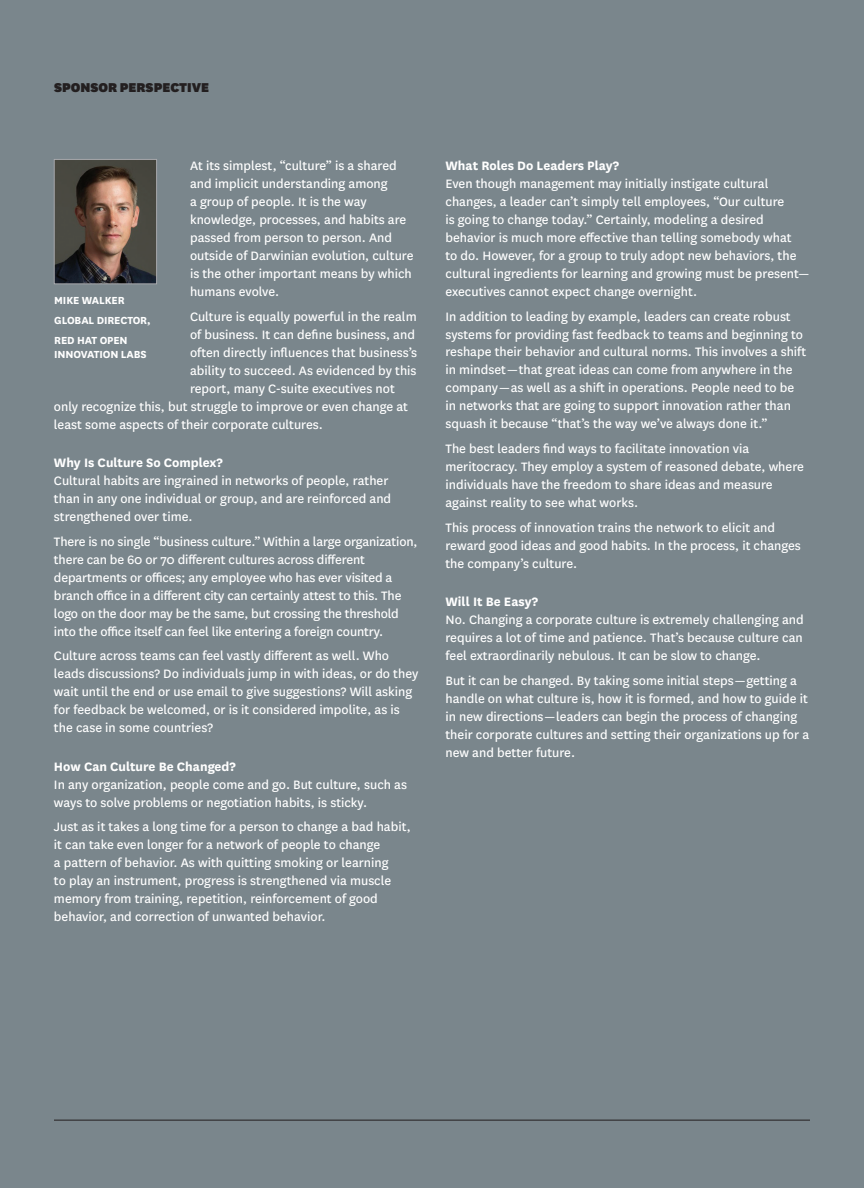
<style>
.page{position:relative;width:864px;height:1188px;background:#7a868c}
.page>*{position:absolute;margin:0;border:0;box-sizing:border-box;transform-origin:0 0}
.t1{font:900 15px "National HBR";color:#231f20}
.t2{font:14.25px/18px "National HBR";color:#fff}
.t3{font:700 14.25px "National HBR";color:#fff}
.t4{font:700 12px/20.2px "National HBR";letter-spacing:-.01em;color:#fff}
</style>
<div class="page">
<hr style="left:54px;top:1120px;width:756px;height:1px;background:#231f20">
<img style="left:56px;top:161px;width:99px;height:121px">
<div style="left:54px;top:159px;width:103px;height:125px;border:1px solid #a8a9ad"></div>
<p class="t1" style="left:54px;top:77px;width:157px">SPONSOR PERSPECTIVE</p>
<p class="t2" style="left:190px;top:156px;width:225px">At its simplest, “culture” is a shared and implicit understanding among<br>a group of people. It is the way knowledge, processes, and habits are passed from person to person. And outside of Darwinian evolution, culture is the other important means by which humans evolve.</p>
<p class="t2" style="left:190px;top:306px;width:228px">Culture is equally powerful in the realm</p>
<p class="t2" style="left:190px;top:324px;width:226px">of business. It can define business, and</p>
<p class="t2" style="left:190px;top:342px;width:229px">often directly influences that business’s</p>
<p class="t2" style="left:190px;top:360px;width:228px">ability to succeed. As evidenced by this</p>
<p class="t2" style="left:190px;top:378px;width:206px">report, many C-suite executives not</p>
<p class="t2" style="left:54px;top:396px;width:355px">only recognize this, but struggle to improve or even change at</p>
<p class="t2" style="left:54px;top:414px;width:270px">least some aspects of their corporate cultures.</p>
<p class="t3" style="left:54px;top:452px;width:170px">Why Is Culture So Complex?</p>
<p class="t2" style="left:54px;top:471px;width:339px">Cultural habits are ingrained in networks of people, rather than in any one individual or group, and are reinforced and strengthened over time.</p>
<p class="t2" style="left:54px;top:531px;width:365px">There is no single “business culture.” Within a large organization, there can be 60 or 70 different cultures across different departments or offices; any employee who has ever visited a branch office in a different city can certainly attest to this. The logo on the door may be the same, but crossing the threshold into the office itself can feel like entering a foreign country.</p>
<p class="t2" style="left:54px;top:646px;width:366px">Culture across teams can feel vastly different as well. Who leads discussions? Do individuals jump in with ideas, or do they wait until the end or use email to give suggestions? Will asking for feedback be welcomed, or is it considered impolite, as is the case in some countries?</p>
<p class="t3" style="left:54px;top:756px;width:183px">How Can Culture Be Changed?</p>
<p class="t2" style="left:54px;top:774px;width:355px">In any organization, people come and go. But culture, such as ways to solve problems or negotiation habits, is sticky.</p>
<p class="t2" style="left:54px;top:817px;width:358px">Just as it takes a long time for a person to change a bad habit, it can take even longer for a network of people to change<br>a pattern of behavior. As with quitting smoking or learning<br>to play an instrument, progress is strengthened via muscle memory from training, repetition, reinforcement of good behavior, and correction of unwanted behavior.</p>
<p class="t4" style="left:54px;top:289px;width:98px">MIKE WALKER<br>GLOBAL DIRECTOR,<br>RED HAT OPEN</p>
<p class="t4" style="left:54px;top:343px;width:94px">INNOVATION LABS</p>
<p class="t3" style="left:446px;top:155px;width:175px">What Roles Do Leaders Play?</p>
<p class="t2" style="left:446px;top:174px;width:366px">Even though management may initially instigate cultural changes, a leader can’t simply tell employees, “Our culture<br>is going to change today.” Certainly, modeling a desired behavior is much more effective than telling somebody what<br>to do. However, for a group to truly adopt new behaviors, the cultural ingredients for learning and growing must be present— executives cannot expect change overnight.</p>
<p class="t2" style="left:446px;top:306px;width:362px">In addition to leading by example, leaders can create robust systems for providing fast feedback to teams and beginning to reshape their behavior and cultural norms. This involves a shift in mindset — that great ideas can come from anywhere in the company — as well as a shift in operations. People need to be in networks that are going to support innovation rather than squash it because “that’s the way we’ve always done it.”</p>
<p class="t2" style="left:446px;top:439px;width:360px">The best leaders find ways to facilitate innovation via meritocracy. They employ a system of reasoned debate, where individuals have the freedom to share ideas and measure against reality to see what works.</p>
<p class="t2" style="left:446px;top:518px;width:357px">This process of innovation trains the network to elicit and reward good ideas and good habits. In the process, it changes the company’s culture.</p>
<p class="t3" style="left:446px;top:592px;width:94px">Will It Be Easy?</p>
<p class="t2" style="left:446px;top:610px;width:360px;text-align:justify">No. Changing a corporate culture is extremely challenging and requires a lot of time and patience. That’s because culture can feel extraordinarily nebulous. It can be slow to change.</p>
<p class="t2" style="left:446px;top:671px;width:365px">But it can be changed. By taking some initial steps — getting a handle on what culture is, how it is formed, and how to guide it in new directions — leaders can begin the process of changing their corporate cultures and setting their organizations up for a new and better future.</p>
</div>
